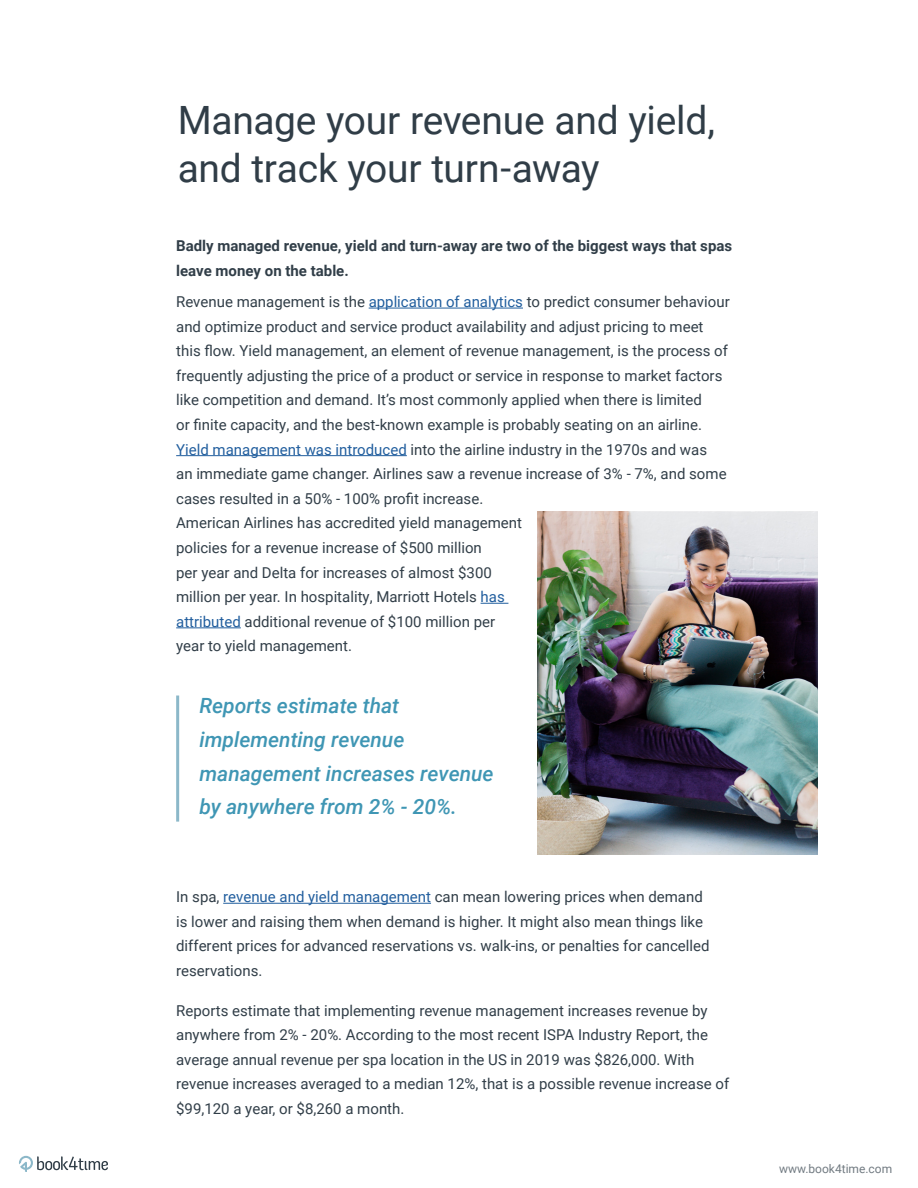
<style>
.page{position:relative;width:918px;height:1188px;background:#fff}
.page>*{position:absolute;margin:0;border:0;box-sizing:border-box;transform-origin:0 0}
.t1{font:39px/48px "Roboto";letter-spacing:-.005em;color:#303d47}
.t2{font:italic 500 21px/33.6px "Roboto";color:#3f96b4}
.t3{font:15px/24.6px "Roboto";color:#313e48}
.t4{font:700 15px/24.6px "Roboto";color:#313e48}
.t5{font:12px "Roboto";color:#727b82}
.s1{color:#215e9e}
</style>
<div class="page">
<hr style="left:369px;top:308px;width:154px;height:1px;background:#215e9e">
<hr style="left:176px;top:455px;width:231px;height:1px;background:#215e9e">
<svg style="left:481px;top:603px;width:27px;height:1px"></svg>
<hr style="left:176px;top:627px;width:65px;height:1px;background:#215e9e">
<hr style="left:223px;top:903px;width:208px;height:1px;background:#215e9e">
<img style="left:537px;top:512px;width:280px;height:342px">
<hr style="left:176px;top:696px;width:3px;height:126px;background:#8cb8c9">
<svg style="left:19px;top:1156px;width:89px;height:16px"></svg>
<h1 class="t1" style="left:178px;top:94px;width:539px">Manage your revenue and yield, and track your turn-away</h1>
<p class="t4" style="left:176px;top:233px;width:558px">Badly managed revenue, yield and turn-away are two of the biggest ways that spas leave money on the table.</p>
<p class="t3" style="left:176px;top:289px;width:555px">Revenue management is the <span class="s1">application of analytics</span> to predict consumer behaviour and optimize product and service product availability and adjust pricing to meet this flow. Yield management, an element of revenue management, is the process of frequently adjusting the price of a product or service in response to market factors like competition and demand. It’s most commonly applied when there is limited<br>or finite capacity, and the best-known example is probably seating on an airline.<br><span class="s1">Yield management was introduced</span> into the airline industry in the 1970s and was<br>an immediate game changer. Airlines saw a revenue increase of 3% - 7%, and some cases resulted in a 50% - 100% profit increase.<br>American Airlines has accredited yield management<br>policies for a revenue increase of $500 million<br>per year and Delta for increases of almost $300<br>million per year. In hospitality, Marriott Hotels <span class="s1">has<br>attributed</span> additional revenue of $100 million per<br>year to yield management.</p>
<h2 class="t2" style="left:199px;top:688px;width:296px">Reports estimate that implementing revenue management increases revenue by anywhere from 2% - 20%.</h2>
<p class="t3" style="left:176px;top:884px;width:535px">In spa, <span class="s1">revenue and yield management</span> can mean lowering prices when demand is lower and raising them when demand is higher. It might also mean things like different prices for advanced reservations vs. walk-ins, or penalties for cancelled reservations.</p>
<p class="t3" style="left:176px;top:997px;width:555px">Reports estimate that implementing revenue management increases revenue by anywhere from 2% - 20%. According to the most recent ISPA Industry Report, the average annual revenue per spa location in the US in 2019 was $826,000. With revenue increases averaged to a median 12%, that is a possible revenue increase of $99,120 a year, or $8,260 a month.</p>
<p class="t5" style="left:779px;top:1160px;width:115px">www.book4time.com</p>
</div>
